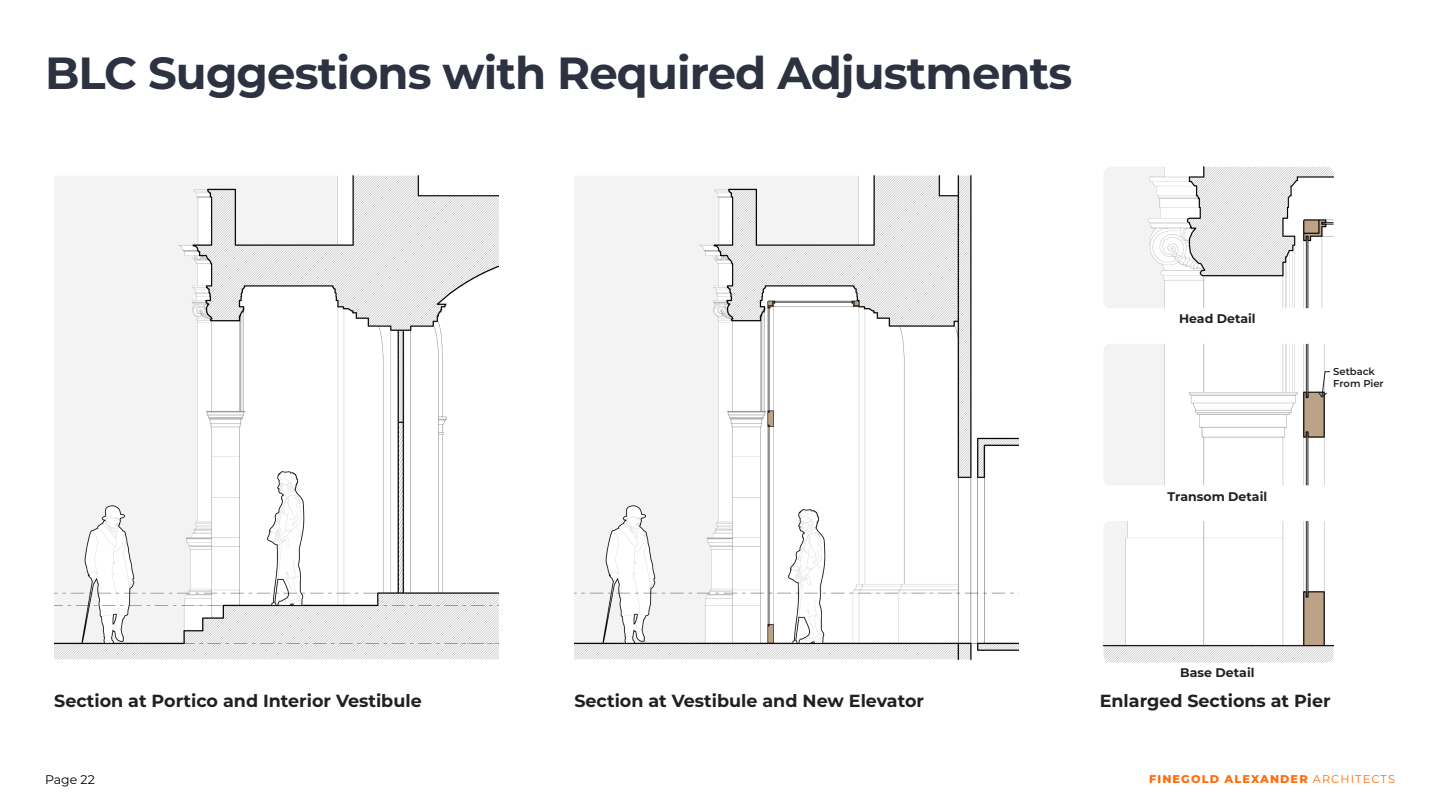
<style>
.page{position:relative;width:1440px;height:810px;background:#fff}
.page>*{position:absolute;margin:0;border:0;box-sizing:border-box;transform-origin:0 0}
.FA_slide_title{font:700 45px "Montserrat";letter-spacing:-.02em;color:#2c3240}
.t1{font:700 17.5px "Montserrat";color:#231f20}
.t2{font:700 12.5px "Montserrat";color:#231f20}
.t3{font:12.5px "Montserrat";color:#000}
.t4{font:800 11.25px "Montserrat";letter-spacing:.1em;color:#ff6c0c}
.t5{font:600 10px/12px "Montserrat";color:#231f20}
.s1{font-weight:400}
</style>
<div class="page">
<img style="left:54px;top:175px;width:445px;height:485px">
<img style="left:574px;top:175px;width:445px;height:486px">
<img style="left:1102px;top:166px;width:233px;height:497px">
<svg style="left:1317px;top:371px;width:14px;height:27px"></svg>
<p class="FA_slide_title" style="left:45px;top:40px;width:1029px">BLC Suggestions with Required Adjustments</p>
<p class="t1" style="left:54px;top:688px;width:369px">Section at Portico and Interior Vestibule</p>
<p class="t1" style="left:574px;top:688px;width:351px">Section at Vestibule and New Elevator</p>
<p class="t2" style="left:1179px;top:310px;width:78px">Head Detail</p>
<p class="t2" style="left:1168px;top:488px;width:101px">Transom Detail</p>
<p class="t2" style="left:1180px;top:664px;width:76px">Base Detail</p>
<p class="t5" style="left:1333px;top:365px;width:52px">Setback<br>From Pier</p>
<p class="t1" style="left:1100px;top:688px;width:232px">Enlarged Sections at Pier</p>
<p class="t3" style="left:45px;top:771px;width:51px">Page 22</p>
<p class="t4" style="left:1149px;top:771px;width:247px">FINEGOLD ALEXANDER <span class="s1">ARCHITECTS</span></p>
</div>
